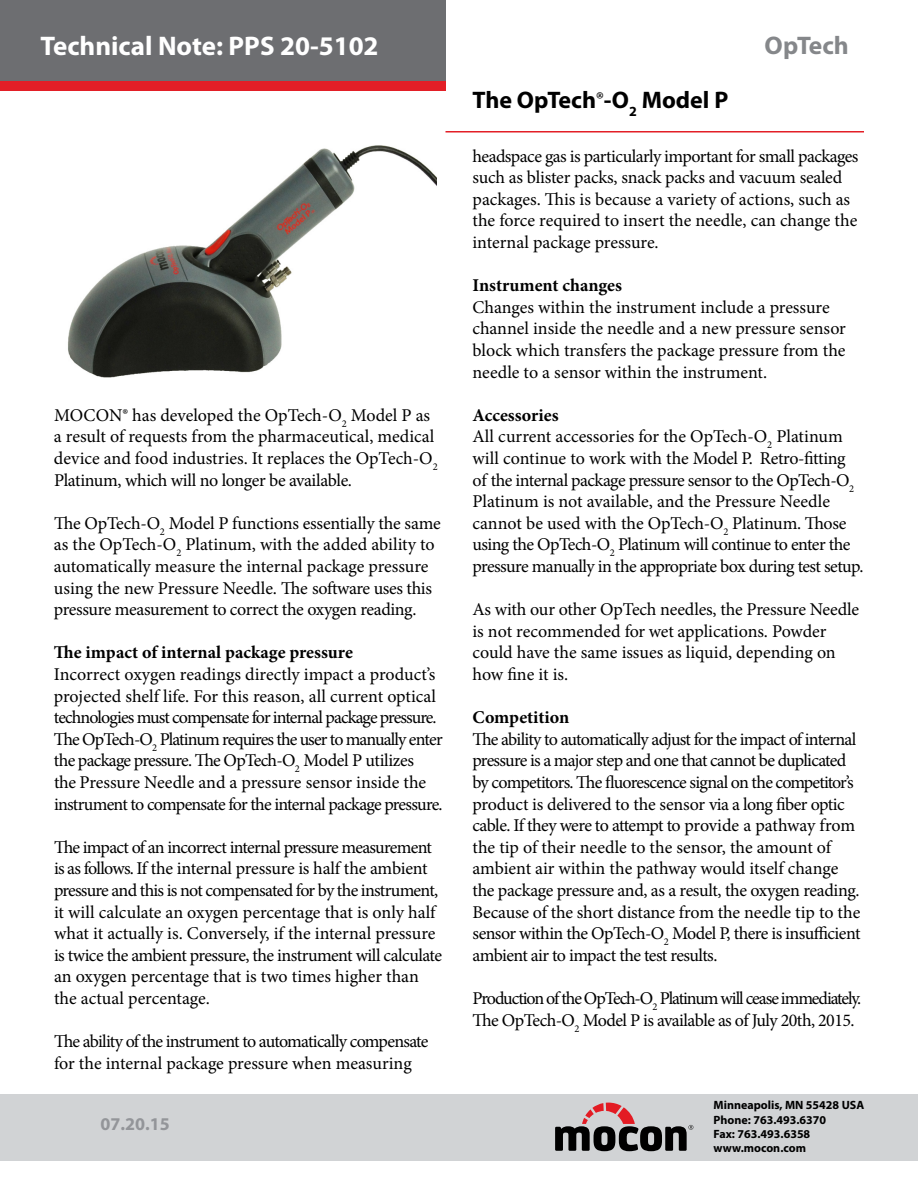
<style>
.page{position:relative;width:918px;height:1188px;background:#fff}
.page>*{position:absolute;margin:0;border:0;box-sizing:border-box;transform-origin:0 0}
.t1{font:700 27px "Myriad Pro";color:#fff}
.t2{font:700 25.5px "Myriad Pro";color:#85878a}
.t3{font:700 24px "Myriad Pro";color:#000}
.t4{font:18px/21.6px "Minion Pro";letter-spacing:-.015em;color:#000}
.t5{font:18px/21.6px "Minion Pro";letter-spacing:-.035em;color:#000}
.t6{font:18px/21.6px "Minion Pro";letter-spacing:-.055em;color:#000}
.t7{font:700 18px "Minion Pro";color:#000}
.t8{font:700 18px "Myriad Pro";color:#939599}
.t9{font:700 12px/14.4px "Myriad Pro";color:#000}
.s1{font-family:"Minion Pro"}
.s2{font-weight:700}
</style>
<div class="page">
<div style="left:0;top:60px;width:446px;height:30px;background:#e31f27"></div>
<div style="left:0;top:0;width:446px;height:81px;background:#6d6e71"></div>
<hr style="left:446px;top:131px;width:418px;height:2px;background:#e31f27">
<div style="left:0;top:1094px;width:918px;height:67px;background:#d1d3d5"></div>
<svg style="left:555px;top:1103px;width:138px;height:48px"></svg>
<img style="left:68px;top:145px;width:369px;height:233px">
<h1 class="t1" style="left:40px;top:28px;width:340px">Technical Note: PPS 20-5102</h1>
<h2 class="t2" style="left:765px;top:28px;width:86px">OpTech</h2>
<h3 class="t3" style="left:472px;top:84px;width:257px">The OpTech<span class="s1">®</span>-O<sub>2</sub> Model P</h3>
<p class="t4" style="left:54px;top:404px;width:385px">MOCON® has developed the OpTech-O<sub>2</sub> Model P as a result of requests from the pharmaceutical, medical device and food industries. It replaces the OpTech-O<sub>2<br></sub>Platinum, which will no longer be available.</p>
<p class="t4" style="left:54px;top:512px;width:388px">The OpTech-O<sub>2</sub> Model P functions essentially the same as the OpTech-O<sub>2</sub> Platinum, with the added ability to automatically measure the internal package pressure using the new Pressure Needle. The software uses this pressure measurement to correct the oxygen reading.</p>
<p class="t7" style="left:54px;top:640px;width:300px">The impact of internal package pressure</p>
<p class="t5" style="left:54px;top:664px;width:390px">Incorrect oxygen readings directly impact a product’s projected shelf life. For this reason, all current optical technologies must compensate for internal package pressure.<br>The OpTech-O<sub>2</sub> Platinum requires the user to manually enter the package pressure. The OpTech-O<sub>2</sub> Model P utilizes<br>the Pressure Needle and a pressure sensor inside the instrument to compensate for the internal package pressure.</p>
<p class="t4" style="left:54px;top:836px;width:390px">The impact of an incorrect internal pressure measurement is as follows. If the internal pressure is half the ambient pressure and this is not compensated for by the instrument, it will calculate an oxygen percentage that is only half what it actually is. Conversely, if the internal pressure is twice the ambient pressure, the instrument will calculate an oxygen percentage that is two times higher than the actual percentage.</p>
<p class="t5" style="left:54px;top:1031px;width:376px">The ability of the instrument to automatically compensate for the internal package pressure when measuring</p>
<p class="t8" style="left:100px;top:1112px;width:71px">07.20.15</p>
<p class="t4" style="left:473px;top:145px;width:387px">headspace gas is particularly important for small packages such as blister packs, snack packs and vacuum sealed packages. This is because a variety of actions, such as the force required to insert the needle, can change the internal package pressure.</p>
<p class="t7" style="left:473px;top:273px;width:151px">Instrument changes</p>
<p class="t4" style="left:473px;top:296px;width:375px">Changes within the instrument include a pressure channel inside the needle and a new pressure sensor block which transfers the package pressure from the needle to a sensor within the instrument.</p>
<p class="t4" style="left:472px;top:404px;width:392px"><span class="s2">Accessories<br></span>All current accessories for the OpTech-O<sub>2</sub> Platinum will continue to work with the Model P. Retro-fitting of the internal package pressure sensor to the OpTech-O<sub>2<br></sub>Platinum is not available, and the Pressure Needle cannot be used with the OpTech-O<sub>2</sub> Platinum. Those using the OpTech-O<sub>2</sub> Platinum will continue to enter the pressure manually in the appropriate box during test setup.</p>
<p class="t4" style="left:473px;top:599px;width:388px">As with our other OpTech needles, the Pressure Needle is not recommended for wet applications. Powder could have the same issues as liquid, depending on how fine it is.</p>
<p class="t7" style="left:473px;top:705px;width:98px">Competition</p>
<p class="t4" style="left:473px;top:728px;width:390px">The ability to automatically adjust for the impact of internal pressure is a major step and one that cannot be duplicated by competitors. The fluorescence signal on the competitor’s product is delivered to the sensor via a long fiber optic cable. If they were to attempt to provide a pathway from the tip of their needle to the sensor, the amount of ambient air within the pathway would itself change the package pressure and, as a result, the oxygen reading.<br>Because of the short distance from the needle tip to the sensor within the OpTech-O<sub>2</sub> Model P, there is insufficient ambient air to impact the test results.</p>
<p class="t6" style="left:472px;top:988px;width:390px">Production of the OpTech-O<sub>2</sub> Platinum will cease immediately.<br>The OpTech-O<sub>2</sub> Model P is available as of July 20th, 2015.</p>
<p class="t9" style="left:714px;top:1097px;width:152px">Minneapolis, MN 55428 USA<br>Phone: 763.493.6370<br>Fax: 763.493.6358 www.mocon.com</p>
</div>
